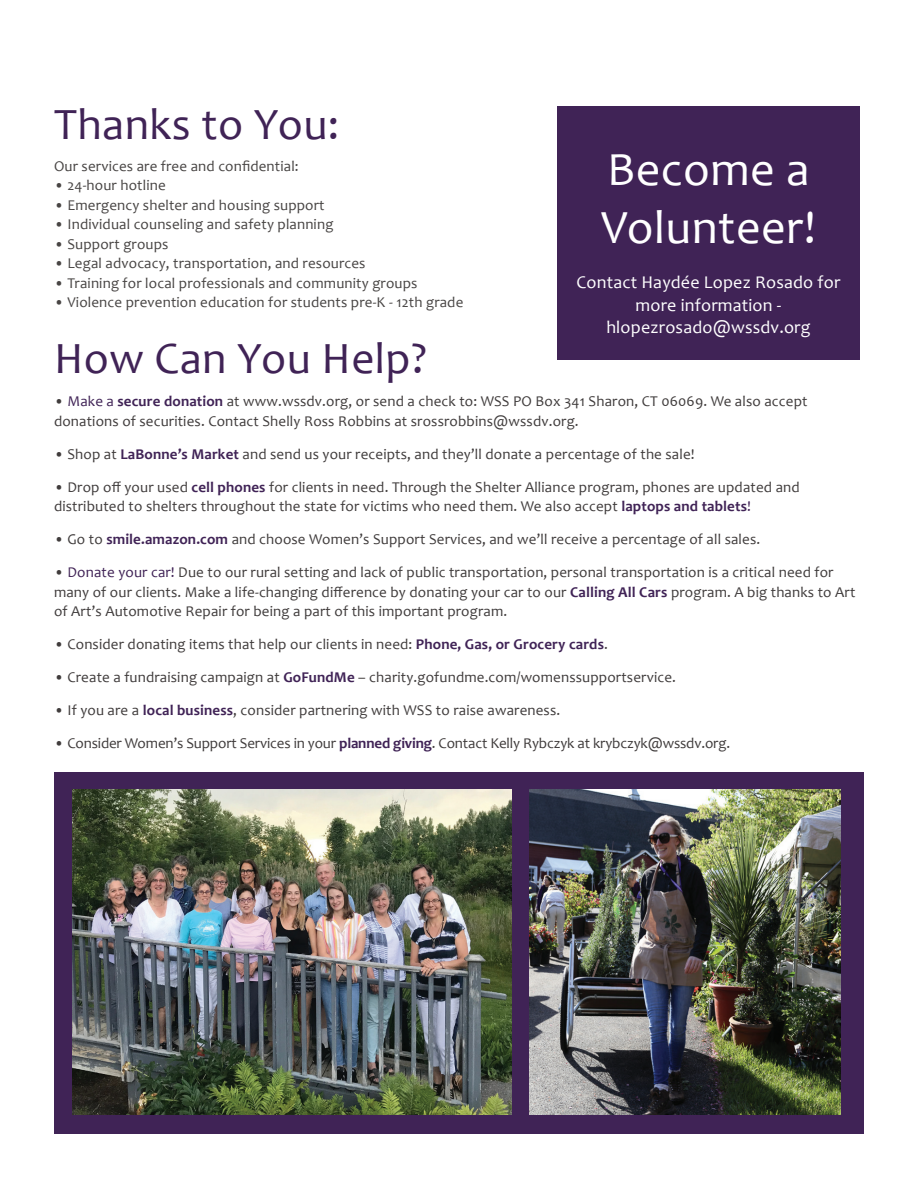
<style>
.page{position:relative;width:918px;height:1188px;background:#fff}
.page>*{position:absolute;margin:0;border:0;box-sizing:border-box;transform-origin:0 0}
.t1{font:48px/58.5px "Candara";letter-spacing:.01em;color:#fff}
.t2{font:45px "Candara";letter-spacing:.01em;color:#402356}
.t3{font:18px/22.5px "Candara";letter-spacing:.01em;color:#fff;text-align:center}
.t4{font:15px/19.5px "Candara";letter-spacing:.01em;color:#403c3c}
.t5{font:15px "Candara";letter-spacing:.01em;color:#484544}
.t6{font:15px "Candara";letter-spacing:-.01em;color:#403c3c}
.s1{color:#402356}
.s2{font-weight:700;color:#402356}
</style>
<div class="page">
<div style="left:54px;top:772px;width:810px;height:362px;background:#402356"></div>
<img style="left:530px;top:789px;width:311px;height:326px">
<div style="left:557px;top:106px;width:303px;height:254px;background:#402356"></div>
<img style="left:73px;top:789px;width:438px;height:326px">
<h2 class="t2" style="left:54px;top:97px;width:287px">Thanks to You:</h2>
<h1 class="t1" style="left:601px;top:140px;width:216px">Become a<br>Volunteer!</h1>
<p class="t3" style="left:576px;top:271px;width:266px">Contact Haydée Lopez Rosado for more information - hlopezrosado@wssdv.org</p>
<p class="t5" style="left:54px;top:157px;width:246px">Our services are free and confidential:</p>
<p class="t5" style="left:54px;top:176px;width:113px">• 24-hour hotline</p>
<p class="t5" style="left:54px;top:196px;width:272px">• Emergency shelter and housing support</p>
<p class="t5" style="left:54px;top:215px;width:281px">• Individual counseling and safety planning</p>
<p class="t5" style="left:54px;top:235px;width:116px">• Support groups</p>
<p class="t5" style="left:54px;top:254px;width:313px">• Legal advocacy, transportation, and resources</p>
<p class="t5" style="left:54px;top:274px;width:365px">• Training for local professionals and community groups</p>
<p class="t5" style="left:54px;top:293px;width:411px">• Violence prevention education for students pre-K - 12th grade</p>
<h2 class="t2" style="left:54px;top:331px;width:375px">How Can You Help?</h2>
<p class="t4" style="left:54px;top:392px;width:755px">• <span class="s1">Make a</span> <span class="s2">secure donation</span> at www.wssdv.org, or send a check to: WSS PO Box 341 Sharon, CT 06069. We also accept donations of securities. Contact Shelly Ross Robbins at srossrobbins@wssdv.org.</p>
<p class="t4" style="left:54px;top:444px;width:642px">• Shop at <span class="s2">LaBonne’s Market</span> and send us your receipts, and they’ll donate a percentage of the sale!</p>
<p class="t4" style="left:54px;top:477px;width:747px">• Drop off your used <span class="s2">cell phones</span> for clients in need. Through the Shelter Alliance program, phones are updated and distributed to shelters throughout the state for victims who need them. We also accept <span class="s2">laptops and tablets</span><span class="s1">!</span></p>
<p class="t4" style="left:54px;top:530px;width:708px">• Go to <span class="s2">smile.amazon.com</span> and choose Women’s Support Services, and we’ll receive a percentage of all sales.</p>
<p class="t4" style="left:54px;top:563px;width:803px">• <span class="s1">Donate your car!</span> Due to our rural setting and lack of public transportation, personal transportation is a critical need for many of our clients. Make a life-changing difference by donating your car to our <span class="s2">Calling All Cars</span> program. A big thanks to Art of Art’s Automotive Repair for being a part of this important program.</p>
<p class="t4" style="left:54px;top:635px;width:555px">• Consider donating items that help our clients in need: <span class="s2">Phone, Gas, or Grocery cards</span>.</p>
<p class="t4" style="left:54px;top:668px;width:624px">• Create a fundraising campaign at <span class="s2">GoFundMe</span> – charity.gofundme.com/womenssupportservice.</p>
<p class="t4" style="left:54px;top:701px;width:508px">• If you are a <span class="s2">local business</span>, consider partnering with WSS to raise awareness.</p>
<p class="t6" style="left:54px;top:734px;width:678px">• Consider Women’s Support Services in your <span class="s2">planned giving</span>. Contact Kelly Rybczyk at krybczyk@wssdv.org.</p>
</div>
